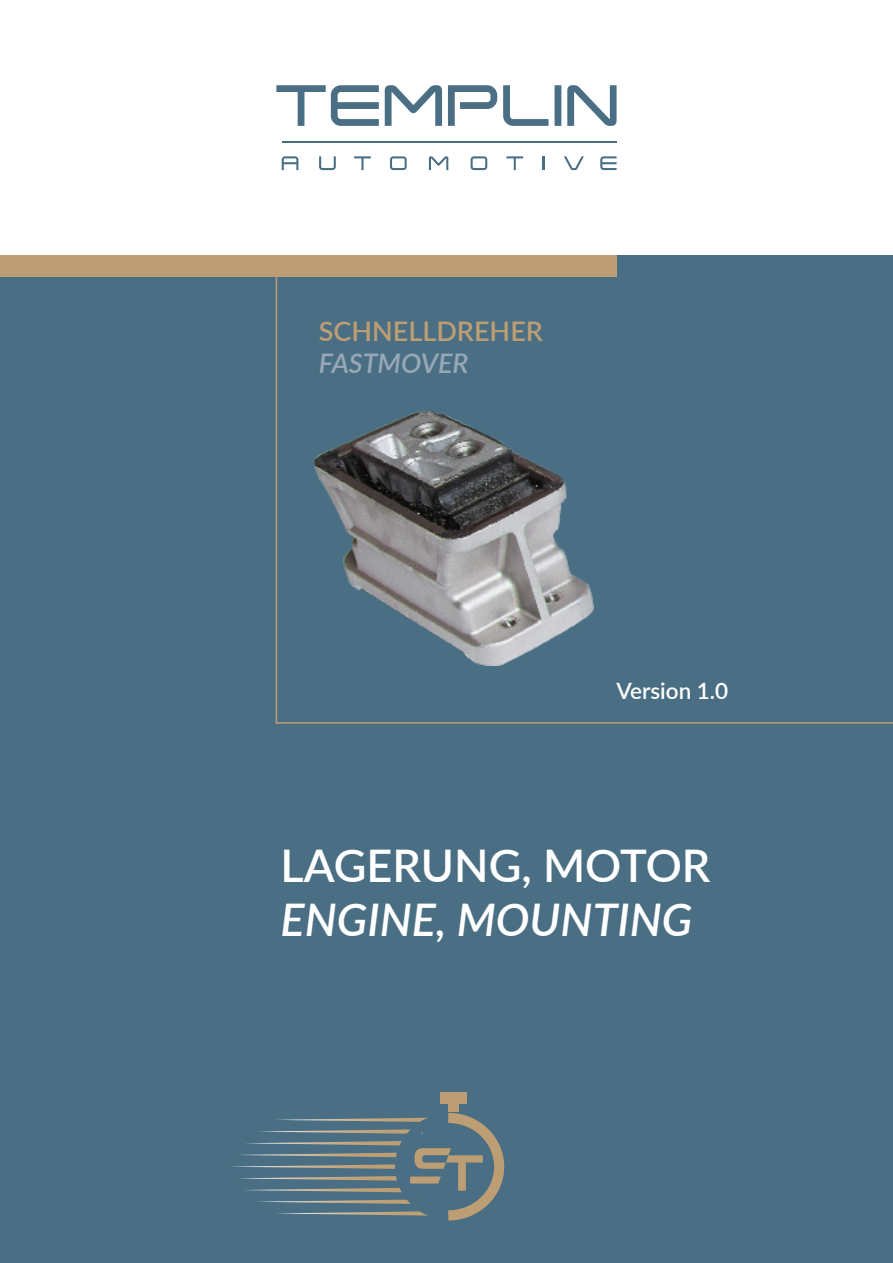
<style>
.page{position:relative;width:893px;height:1263px;background:#fff}
.page>*{position:absolute;margin:0;border:0;box-sizing:border-box;transform-origin:0 0}
.t1{font:italic 600 45px "Lato";color:#fff}
.t2{font:600 45px "Lato";color:#fff}
.t3{font:600 27px "Lato";color:#bd9d73}
.t4{font:italic 600 27px "Lato";color:#98a8b6}
.t5{font:600 22.5px "Lato";color:#fff}
</style>
<div class="page">
<div style="left:0;top:255px;width:893px;height:1008px;background:#4a6f84"></div>
<div style="left:440px;top:1092px;width:27px;height:12px;background:#bd9d73"></div>
<div style="left:448px;top:1104px;width:11px;height:7px;background:#bd9d73"></div>
<svg style="left:232px;top:1111px;width:273px;height:110px"></svg>
<svg style="left:276px;top:85px;width:341px;height:41px"></svg>
<svg style="left:319px;top:156px;width:17px;height:14px"></svg>
<svg style="left:354px;top:156px;width:17px;height:14px"></svg>
<svg style="left:506px;top:156px;width:17px;height:14px"></svg>
<svg style="left:282px;top:156px;width:16px;height:14px"></svg>
<svg style="left:600px;top:156px;width:17px;height:14px"></svg>
<svg style="left:542px;top:156px;width:2px;height:14px"></svg>
<svg style="left:564px;top:156px;width:20px;height:14px"></svg>
<svg style="left:390px;top:156px;width:17px;height:14px"></svg>
<svg style="left:471px;top:156px;width:16px;height:14px"></svg>
<svg style="left:429px;top:156px;width:19px;height:14px"></svg>
<hr style="left:282px;top:141px;width:335px;height:2px;background:#4a6f84">
<div style="left:0;top:255px;width:617px;height:21px;background:#bd9d73"></div>
<svg style="left:275px;top:276px;width:618px;height:448px"></svg>
<img style="left:314px;top:410px;width:279px;height:255px">
<p class="t3" style="left:319px;top:311px;width:226px">SCHNELLDREHER</p>
<p class="t4" style="left:319px;top:344px;width:151px">FASTMOVER</p>
<p class="t5" style="left:617px;top:674px;width:113px">Version 1.0</p>
<p class="t2" style="left:281px;top:833px;width:431px">LAGERUNG, MOTOR</p>
<p class="t1" style="left:281px;top:887px;width:413px">ENGINE, MOUNTING</p>
</div>
